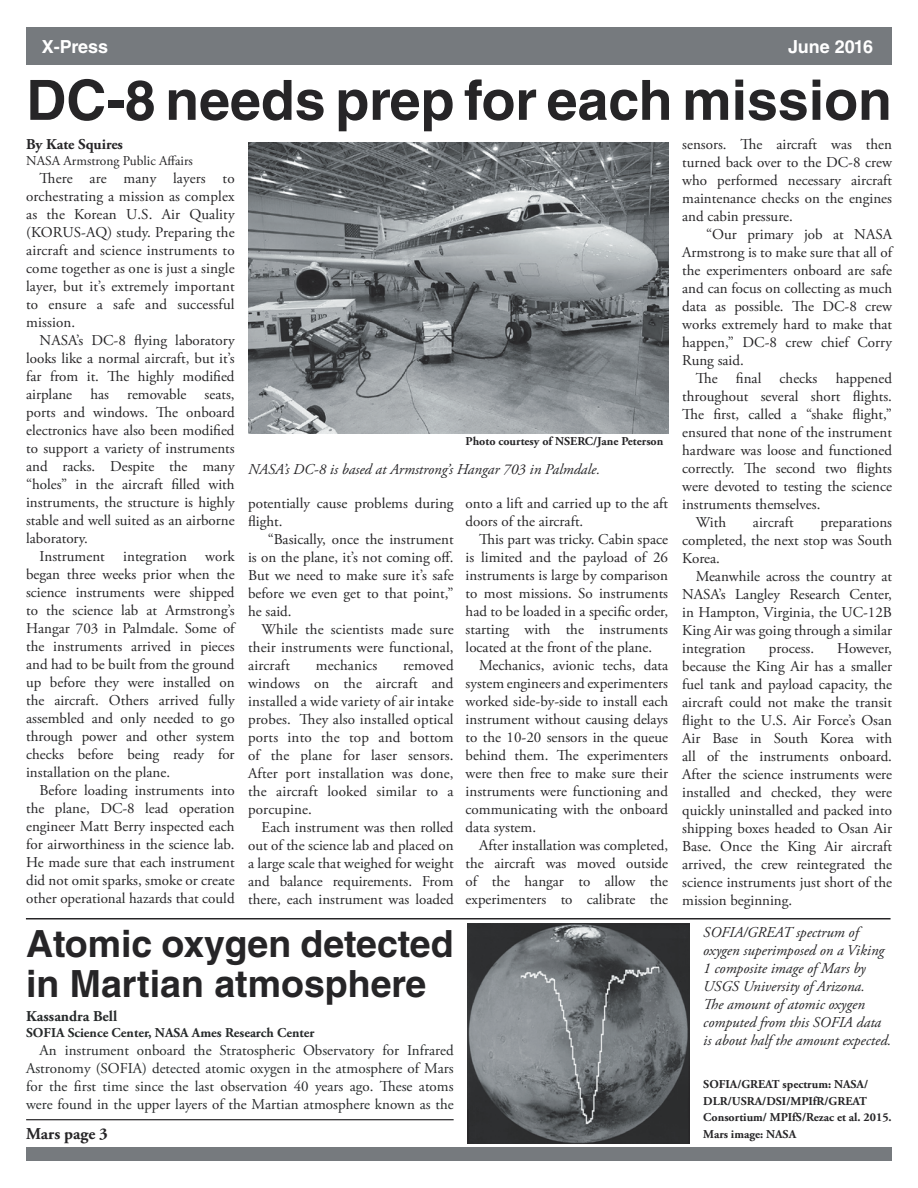
<style>
.page{position:relative;width:918px;height:1188px;background:#fff}
.page>*{position:absolute;margin:0;border:0;box-sizing:border-box;transform-origin:0 0}
.t1{font:700 55.5px "Helvetica LT Std";color:#262527}
.t2{font:700 37.5px/40.5px "Helvetica LT Std";color:#262527}
.t3{font:700 18px "Helvetica LT Std";letter-spacing:-.01em;color:#fff}
.t4{font:700 16.5px "Adobe Garamond Pro";color:#262527}
.t5{font:15px/18px "Adobe Garamond Pro";color:#262527;text-align:justify}
.t6{font:15px/18px "Adobe Garamond Pro";color:#272a2b;text-align:justify}
.t7{font:italic 15px/18px "Adobe Garamond Pro";color:#262527}
.t8{font:700 15px "Adobe Garamond Pro";color:#262527}
.t9{font:700 15px "Adobe Garamond Pro";color:#272a2b}
.t10{font:700 13.5px "Adobe Garamond Pro";color:#272a2b}
.t11{font:13.5px "Adobe Garamond Pro";color:#262527}
.t12{font:700 12px/16.5px "Adobe Garamond Pro";color:#262527}
</style>
<div class="page">
<div style="left:26px;top:1148px;width:866px;height:13px;background:#767a7e"></div>
<div style="left:26px;top:27px;width:866px;height:37px;background:#767a7e"></div>
<hr style="left:26px;top:1119px;width:428px;height:1px;background:#262527">
<img style="left:248px;top:143px;width:420px;height:290px">
<hr style="left:26px;top:918px;width:865px;height:2px;background:#262527">
<img style="left:467px;top:923px;width:222px;height:221px">
<p class="t3" style="left:42px;top:36px;width:68px">X-Press</p>
<p class="t3" style="left:788px;top:36px;width:87px">June 2016</p>
<p class="t1" style="left:26px;top:66px;width:867px">DC-8 needs prep for each mission</p>
<p class="t8" style="left:26px;top:136px;width:98px">By Kate Squires</p>
<p class="t11" style="left:26px;top:153px;width:168px">NASA Armstrong Public Affairs</p>
<p class="t5" style="left:26px;top:170px;width:210px;text-indent:14px">There are many layers to orchestrating a mission as complex as the Korean U.S. Air Quality (KORUS-AQ) study. Preparing the aircraft and science instruments to come together as one is just a single layer, but it’s extremely important to ensure a safe and successful mission.</p>
<p class="t5" style="left:26px;top:332px;width:210px;text-indent:14px">NASA’s DC-8 flying laboratory looks like a normal aircraft, but it’s far from it. The highly modified airplane has removable seats, ports and windows. The onboard electronics have also been modified to support a variety of instruments and racks. Despite the many “holes” in the aircraft filled with instruments, the structure is highly stable and well suited as an airborne laboratory.</p>
<p class="t5" style="left:26px;top:548px;width:210px;text-indent:14px">Instrument integration work began three weeks prior when the science instruments were shipped to the science lab at Armstrong’s Hangar 703 in Palmdale. Some of the instruments arrived in pieces and had to be built from the ground up before they were installed on the aircraft. Others arrived fully assembled and only needed to go through power and other system checks before being ready for installation on the plane.</p>
<p class="t5" style="left:26px;top:782px;width:210px;text-indent:14px">Before loading instruments into the plane, DC-8 lead operation engineer Matt Berry inspected each for airworthiness in the science lab.<br>He made sure that each instrument did not omit sparks, smoke or create other operational hazards that could</p>
<p class="t12" style="left:466px;top:433px;width:199px">Photo courtesy of NSERC/Jane Peterson</p>
<p class="t7" style="left:248px;top:461px;width:354px">NASA’s DC-8 is based at Armstrong’s Hangar 703 in Palmdale.</p>
<p class="t5" style="left:248px;top:494px;width:207px">potentially cause problems during flight.</p>
<p class="t5" style="left:248px;top:530px;width:207px;text-indent:20px">“Basically, once the instrument is on the plane, it’s not coming off.<br>But we need to make sure it’s safe before we even get to that point,” he said.</p>
<p class="t5" style="left:248px;top:620px;width:207px;text-indent:14px">While the scientists made sure their instruments were functional, aircraft</p>
<p class="t5" style="left:248px;top:656px;width:207px;text-indent:155px">removed windows on the aircraft and installed a wide variety of air intake probes. They also installed optical ports into the top and bottom of the plane for laser sensors.<br>After port installation was done, the aircraft looked similar to a porcupine.</p>
<p class="t5" style="left:248px;top:818px;width:207px;text-indent:14px">Each instrument was then rolled out of the science lab and placed on a large scale that weighed for weight and balance requirements. From there, each instrument was loaded</p>
<p class="t5" style="left:316px;top:656px;width:63px">mechanics</p>
<p class="t5" style="left:466px;top:494px;width:204px">onto a lift and carried up to the aft doors of the aircraft.</p>
<p class="t5" style="left:466px;top:530px;width:204px;text-indent:14px">This part was tricky. Cabin space is limited and the payload of 26 instruments is large by comparison to most missions. So instruments had to be loaded in a specific order, starting with the instruments located at the front of the plane.</p>
<p class="t5" style="left:466px;top:656px;width:204px;text-indent:14px">Mechanics, avionic techs, data system engineers and experimenters worked side-by-side to install each instrument without causing delays to the 10-20 sensors in the queue behind them. The experimenters were then free to make sure their instruments were functioning and communicating with the onboard data system.</p>
<p class="t5" style="left:466px;top:836px;width:204px;text-indent:14px">After installation was completed, the aircraft was moved outside of the hangar to allow the experimenters to calibrate the</p>
<p class="t2" style="left:26px;top:923px;width:429px">Atomic oxygen detected in Martian atmosphere</p>
<p class="t9" style="left:26px;top:1008px;width:93px">Kassandra Bell</p>
<p class="t10" style="left:26px;top:1025px;width:290px">SOFIA Science Center, NASA Ames Research Center</p>
<p class="t6" style="left:26px;top:1042px;width:429px;text-indent:14px">An instrument onboard the Stratospheric Observatory for Infrared Astronomy (SOFIA) detected atomic oxygen in the atmosphere of Mars for the first time since the last observation 40 years ago. These atoms were found in the upper layers of the Martian atmosphere known as the</p>
<p class="t4" style="left:26px;top:1124px;width:83px">Mars page 3</p>
<p class="t5" style="left:682px;top:136px;width:211px">sensors. The aircraft was then turned back over to the DC-8 crew who performed necessary aircraft maintenance checks on the engines and cabin pressure.</p>
<p class="t5" style="left:682px;top:226px;width:211px;text-indent:24px">“Our primary job at NASA Armstrong is to make sure that all of the experimenters onboard are safe and can focus on collecting as much data as possible. The DC-8 crew works extremely hard to make that happen,” DC-8 crew chief Corry Rung said.</p>
<p class="t5" style="left:682px;top:370px;width:211px;text-indent:14px">The final checks happened throughout several short flights.<br>The first, called a “shake flight,” ensured that none of the instrument hardware was loose and functioned correctly. The second two flights were devoted to testing the science instruments themselves.</p>
<p class="t5" style="left:696px;top:514px;width:32px">With</p>
<p class="t5" style="left:753px;top:514px;width:42px">aircraft</p>
<p class="t5" style="left:682px;top:514px;width:211px;text-indent:138px">preparations completed, the next stop was South Korea.</p>
<p class="t5" style="left:682px;top:568px;width:211px;text-indent:14px">Meanwhile across the country at NASA’s Langley Research Center, in Hampton, Virginia, the UC-12B King Air was going through a similar integration</p>
<p class="t5" style="left:682px;top:640px;width:211px;text-indent:155px">However, because the King Air has a smaller fuel tank and payload capacity, the aircraft could not make the transit flight to the U.S. Air Force’s Osan Air Base in South Korea with all of the instruments onboard.<br>After the science instruments were installed and checked, they were quickly uninstalled and packed into shipping boxes headed to Osan Air Base. Once the King Air aircraft arrived, the crew reintegrated the science instruments just short of the mission beginning.</p>
<p class="t5" style="left:769px;top:640px;width:47px">process.</p>
<p class="t7" style="left:703px;top:924px;width:189px">SOFIA/GREAT spectrum of oxygen superimposed on a Viking<br>1 composite image of Mars by<br>USGS University of Arizona.<br>The amount of atomic oxygen computed from this SOFIA data is about half the amount expected.</p>
<p class="t12" style="left:703px;top:1076px;width:190px">SOFIA/GREAT spectrum: NASA/<br>DLR/USRA/DSI/MPIfR/GREAT<br>Consortium/ MPIfS/Rezac et al. 2015.<br>Mars image: NASA</p>
</div>
